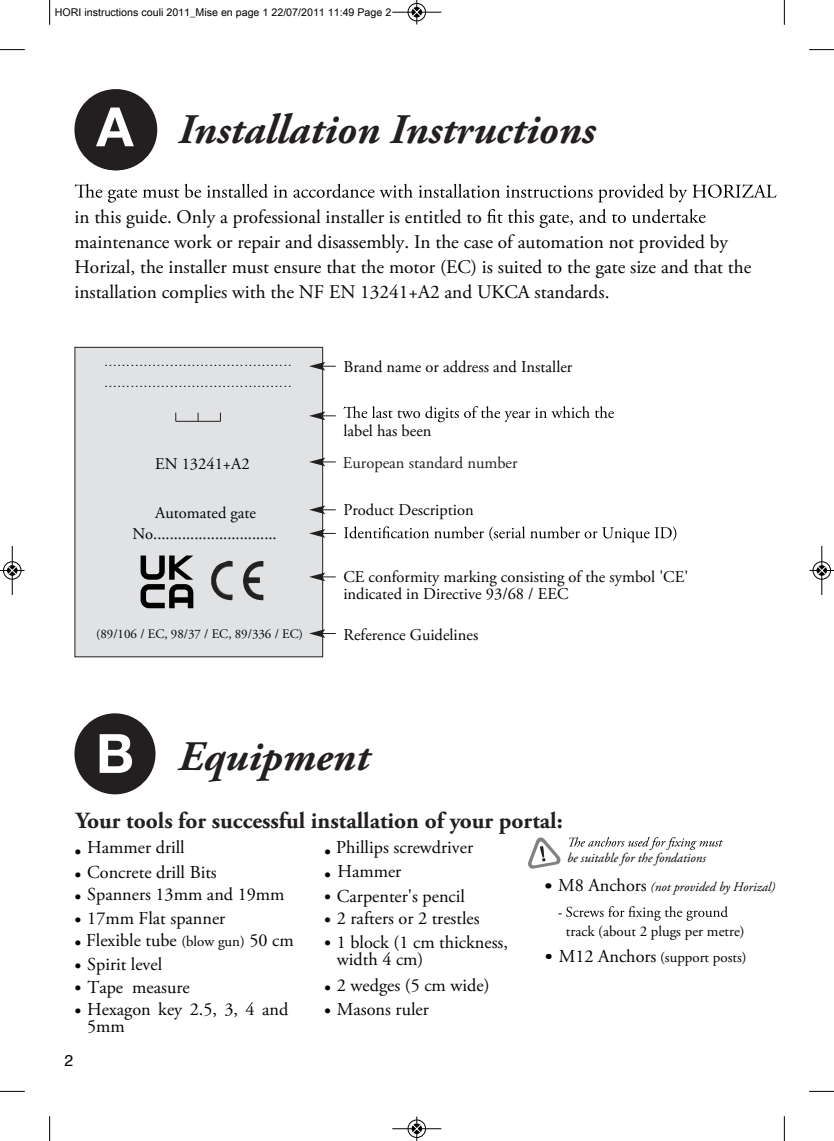
<style>
.page{position:relative;width:834px;height:1141px;background:#fff}
.page>*{position:absolute;margin:0;border:0;box-sizing:border-box;transform-origin:0 0}
.t1{font:700 54.25px "Helvetica Neue";color:#fff}
.t2{font:italic 700 42px "Adobe Garamond Pro";color:#231f20}
.t3{font:700 23.1px "Adobe Garamond Pro";color:#231f20}
.t4{font:19.25px/25.2px "Adobe Garamond Pro";color:#020306}
.t5{font:18.2px/16.8px "Adobe Garamond Pro";color:#020306}
.t6{font:16.45px/21px "Adobe Garamond Pro";color:#020306;text-align:center}
.t7{font:16.45px "Adobe Garamond Pro";color:#231f20}
.t8{font:15.75px "Helvetica";color:#020306}
.t9{font:14.88px/25.4px "Adobe Garamond Pro";color:#020306;text-align:center}
.t10{font:italic 13.12px "Adobe Garamond Pro";color:#020306}
.t11{font:12.95px "Adobe Garamond Pro";color:#020306}
.t12{font:12.6px/21px "Arial Unicode MS";color:#020306}
.t13{font:12.08px "Arial Unicode MS";color:#020306}
.t14{font:10.67px "Arial Unicode MS";color:#000001}
.s1{font-size:14.88px}
.s2{font-size:18.2px}
</style>
<div class="page">
<svg style="left:74px;top:89px;width:81px;height:81px"></svg>
<div style="left:74px;top:713px;width:81px;height:81px;background:#231f20;border-radius:50%"></div>
<div style="left:76px;top:89px;width:81px;height:81px;background:#231f20;border-radius:50%"></div>
<div style="left:75px;top:347px;width:247px;height:310px;background:#e1e2e4"></div>
<div style="left:74px;top:347px;width:249px;height:310px;border:1px solid #231f20"></div>
<img style="left:211px;top:561px;width:52px;height:40px">
<hr style="left:176px;top:421px;width:44px;height:1px;background:#231f20">
<svg style="left:309px;top:362px;width:27px;height:9px"></svg>
<svg style="left:309px;top:411px;width:27px;height:9px"></svg>
<svg style="left:309px;top:458px;width:27px;height:8px"></svg>
<svg style="left:309px;top:505px;width:27px;height:9px"></svg>
<svg style="left:309px;top:529px;width:27px;height:9px"></svg>
<svg style="left:309px;top:573px;width:27px;height:8px"></svg>
<svg style="left:309px;top:629px;width:27px;height:9px"></svg>
<svg style="left:528px;top:837px;width:32px;height:32px"></svg>
<svg style="left:49px;top:0;width:1px;height:25px"></svg>
<svg style="left:0;top:49px;width:25px;height:1px"></svg>
<svg style="left:783px;top:0;width:1px;height:25px"></svg>
<svg style="left:809px;top:49px;width:24px;height:1px"></svg>
<svg style="left:49px;top:1116px;width:1px;height:25px"></svg>
<svg style="left:0;top:1091px;width:25px;height:1px"></svg>
<svg style="left:783px;top:1116px;width:1px;height:25px"></svg>
<svg style="left:809px;top:1091px;width:24px;height:1px"></svg>
<div style="left:407px;top:3px;width:19px;height:19px;border:1px solid #fff;border-radius:50%"></div>
<hr style="left:392px;top:12px;width:49px;height:1px;background:#000">
<div style="left:408px;top:3px;width:17px;height:18px;border:1px solid #000;border-radius:50%"></div>
<svg style="left:412px;top:0;width:9px;height:24px"></svg>
<div style="left:407px;top:1119px;width:19px;height:19px;border:1px solid #fff;border-radius:50%"></div>
<hr style="left:392px;top:1128px;width:49px;height:1px;background:#000">
<div style="left:408px;top:1120px;width:17px;height:18px;border:1px solid #000;border-radius:50%"></div>
<svg style="left:412px;top:1116px;width:9px;height:25px"></svg>
<div style="left:3px;top:561px;width:19px;height:19px;border:1px solid #fff;border-radius:50%"></div>
<hr style="left:12px;top:546px;width:1px;height:49px;background:#000">
<div style="left:3px;top:561px;width:18px;height:18px;border:1px solid #000;border-radius:50%"></div>
<svg style="left:0;top:566px;width:25px;height:9px"></svg>
<div style="left:812px;top:561px;width:19px;height:19px;border:1px solid #fff;border-radius:50%"></div>
<hr style="left:821px;top:546px;width:1px;height:49px;background:#000">
<div style="left:812px;top:561px;width:18px;height:18px;border:1px solid #000;border-radius:50%"></div>
<svg style="left:809px;top:566px;width:24px;height:9px"></svg>
<svg style="left:75px;top:184px;width:701px;height:19px"></svg>
<svg style="left:487px;top:209px;width:218px;height:19px"></svg>
<svg style="left:343px;top:406px;width:271px;height:16px"></svg>
<svg style="left:344px;top:526px;width:332px;height:16px"></svg>
<svg style="left:569px;top:837px;width:153px;height:13px"></svg>
<svg style="left:566px;top:906px;width:161px;height:15px"></svg>
<svg style="left:140px;top:556px;width:53px;height:52px"></svg>
<p class="t14" style="left:55px;top:4px;width:338px">HORI instructions couli 2011_Mise en page 1 22/07/2011 11:49 Page 2</p>
<p class="t1" style="left:96px;top:84px;width:39px">A</p>
<p class="t2" style="left:178px;top:106px;width:418px">Installation Instructions</p>
<p class="t4" style="left:74px;top:205px;width:678px">in this guide. Only a professional installer is entitled to<br>maintenance work or repair and disassembly. In the case of automation not provided by Horizal, the installer must ensure that the motor (EC) is suited to the gate size and that the installation complies with the NF EN 13241+A2 and UKCA standards.</p>
<p class="t12" style="left:104px;top:350px;width:188px">........................................... ...........................................</p>
<p class="t6" style="left:155px;top:454px;width:96px">EN 13241+A2</p>
<p class="t6" style="left:132px;top:503px;width:146px">Automated gate<br>No..............................</p>
<p class="t11" style="left:96px;top:626px;width:208px">(89/106 / EC, 98/37 / EC, 89/336 / EC)</p>
<p class="t6" style="left:343px;top:357px;width:230px">Brand name or address and Installer</p>
<p class="t6" style="left:343px;top:421px;width:90px">label has been</p>
<p class="t7" style="left:343px;top:453px;width:176px">European standard number</p>
<p class="t6" style="left:343px;top:500px;width:132px">Product Description</p>
<p class="t6" style="left:343px;top:568px;width:346px;line-height:17.5px;text-align:left">CE conformity marking consisting of the symbol 'CE' indicated in Directive 93/68 / EEC</p>
<p class="t6" style="left:343px;top:624px;width:136px">Reference Guidelines</p>
<p class="t1" style="left:96px;top:711px;width:40px">B</p>
<p class="t2" style="left:178px;top:732px;width:192px">Equipment</p>
<p class="t3" style="left:76px;top:807px;width:488px">Your tools for successful installation of your portal:</p>
<p class="t5" style="left:74px;top:839px;width:112px">• Hammer drill</p>
<p class="t5" style="left:74px;top:864px;width:144px">• Concrete drill Bits</p>
<p class="t5" style="left:74px;top:887px;width:211px">• Spanners 13mm and 19mm</p>
<p class="t5" style="left:74px;top:911px;width:152px">• 17mm Flat spanner</p>
<p class="t5" style="left:74px;top:932px;width:221px">• Flexible tube <span class="s1">(blow gun)</span> 50 cm</p>
<p class="t5" style="left:74px;top:956px;width:89px">• Spirit level</p>
<p class="t5" style="left:74px;top:979px;width:117px">• Tape measure</p>
<p class="t5" style="left:87px;top:1002px;width:203px;text-indent:-13px">• Hexagon key 2.5, 3, 4 and<br>5mm</p>
<p class="t8" style="left:64px;top:1048px;width:10px">2</p>
<p class="t5" style="left:324px;top:840px;width:150px">• Phillips screwdriver</p>
<p class="t5" style="left:324px;top:863px;width:79px">• Hammer</p>
<p class="t5" style="left:324px;top:888px;width:142px">• Carpenter's pencil</p>
<p class="t5" style="left:324px;top:911px;width:157px">• 2 rafters or 2 trestles</p>
<p class="t5" style="left:337px;top:934px;width:173px;text-indent:-13px">• 1 block (1 cm thickness, width 4 cm)</p>
<p class="t5" style="left:324px;top:978px;width:167px">• 2 wedges (5 cm wide)</p>
<p class="t5" style="left:324px;top:1002px;width:106px">• Masons ruler</p>
<p class="t10" style="left:567px;top:850px;width:140px">be suitable for the fondations</p>
<p class="t10" style="left:650px;top:879px;width:126px">(not provided by Horizal)</p>
<p class="t5" style="left:544px;top:878px;width:104px">• M8 Anchors</p>
<p class="t13" style="left:558px;top:904px;width:6px">-</p>
<p class="t9" style="left:558px;top:919px;width:189px">track (about 2 plugs per metre)<br><span class="s2">M12 Anchors</span> (support posts)</p>
</div>
